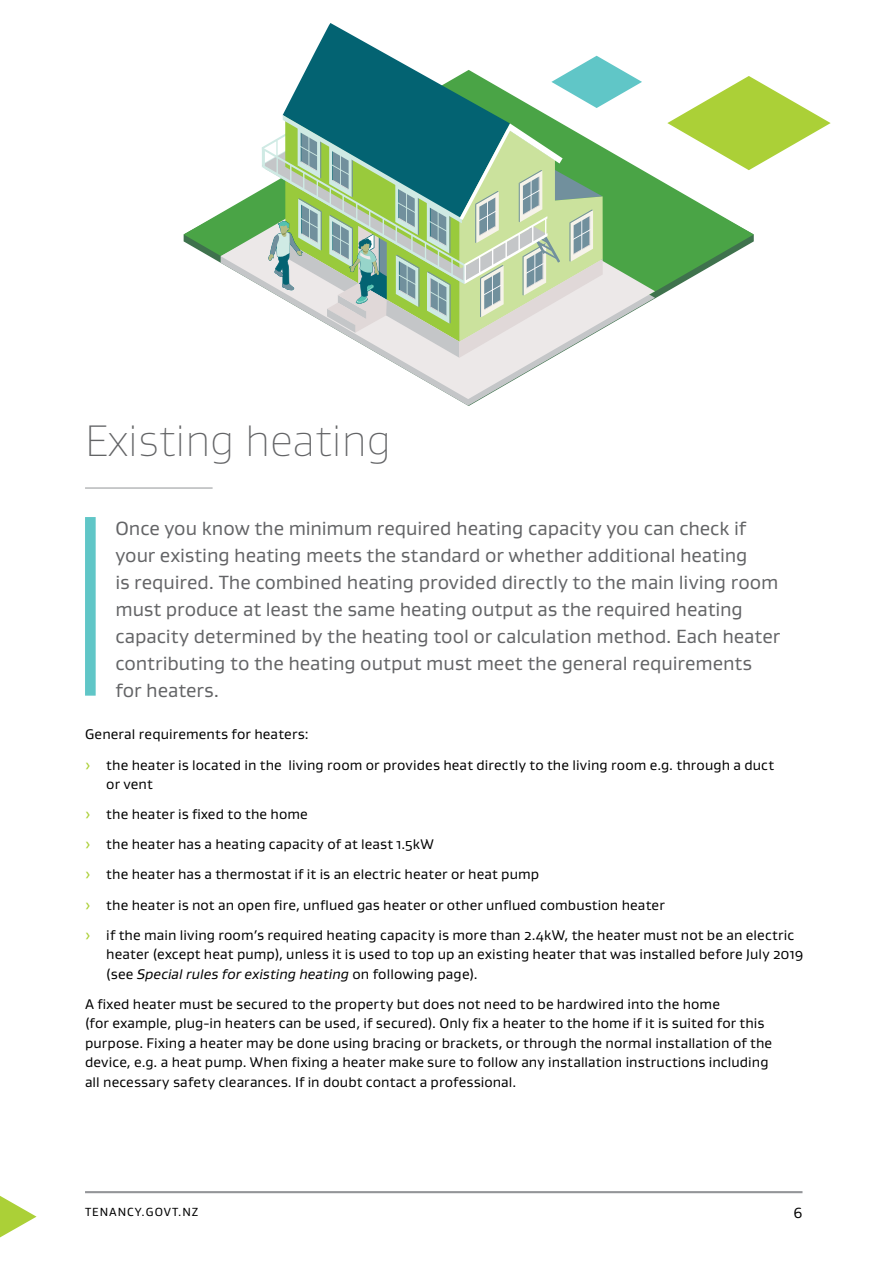
<style>
.page{position:relative;width:893px;height:1263px;background:#fff}
.page>*{position:absolute;margin:0;border:0;box-sizing:border-box;transform-origin:0 0}
.Section_Header_short{font:100 45px "Gustan";color:#636466}
.Intro{font:19.5px/27px "Gustan";letter-spacing:-.005em;color:#636466}
.t1{font:15px "Gustan";color:#000}
.Body_text{font:14.25px/19.5px "Gustan";letter-spacing:.01em;color:#000}
.t2{font:12px "Gustan";letter-spacing:.08em;color:#000}
.s1{color:#abd037}
.s2{font-style:italic}
</style>
<div class="page">
<hr style="left:85px;top:1191px;width:717px;height:2px;background:#939598">
<svg style="left:0;top:1196px;width:37px;height:42px"></svg>
<hr style="left:85px;top:488px;width:128px;height:1px;background:#939598">
<div style="left:85px;top:517px;width:11px;height:179px;background:#60c6c7"></div>
<svg style="left:184px;top:170px;width:570px;height:129px"></svg>
<svg style="left:221px;top:148px;width:434px;height:251px"></svg>
<svg style="left:667px;top:76px;width:164px;height:94px"></svg>
<svg style="left:262px;top:23px;width:380px;height:335px"></svg>
<p class="Section_Header_short" style="left:85px;top:413px;width:307px">Existing heating</p>
<p class="Intro" style="left:115px;top:514px;width:666px">Once you know the minimum required heating capacity you can check if your existing heating meets the standard or whether additional heating<br>is required. The combined heating provided directly to the main living room must produce at least the same heating output as the required heating capacity determined by the heating tool or calculation method. Each heater contributing to the heating output must meet the general requirements for heaters.</p>
<p class="Body_text" style="left:85px;top:724px;width:225px">General requirements for heaters:</p>
<p class="Body_text" style="left:106px;top:754px;width:669px;text-indent:-21px"><span class="s1">›</span> the heater is located in the living room or provides heat directly to the living room e.g. through a duct or vent</p>
<p class="Body_text" style="left:85px;top:804px;width:224px"><span class="s1">›</span> the heater is fixed to the home</p>
<p class="Body_text" style="left:85px;top:834px;width:350px"><span class="s1">›</span> the heater has a heating capacity of at least 1.5kW</p>
<p class="Body_text" style="left:85px;top:864px;width:456px"><span class="s1">›</span> the heater has a thermostat if it is an electric heater or heat pump</p>
<p class="Body_text" style="left:85px;top:894px;width:581px"><span class="s1">›</span> the heater is not an open fire, unflued gas heater or other unflued combustion heater</p>
<p class="Body_text" style="left:106px;top:925px;width:699px;text-indent:-21px"><span class="s1">›</span> if the main living room’s required heating capacity is more than 2.4kW, the heater must not be an electric heater (except heat pump), unless it is used to top up an existing heater that was installed before July 2019 (see <span class="s2">Special rules for existing heating</span> on following page).</p>
<p class="Body_text" style="left:85px;top:994px;width:689px">A fixed heater must be secured to the property but does not need to be hardwired into the home<br>(for example, plug-in heaters can be used, if secured). Only fix a heater to the home if it is suited for this purpose. Fixing a heater may be done using bracing or brackets, or through the normal installation of the device, e.g. a heat pump. When fixing a heater make sure to follow any installation instructions including all necessary safety clearances. If in doubt contact a professional.</p>
<p class="t2" style="left:85px;top:1204px;width:115px">TENANCY.GOVT.NZ</p>
<p class="t1" style="left:793px;top:1203px;width:11px">6</p>
</div>
